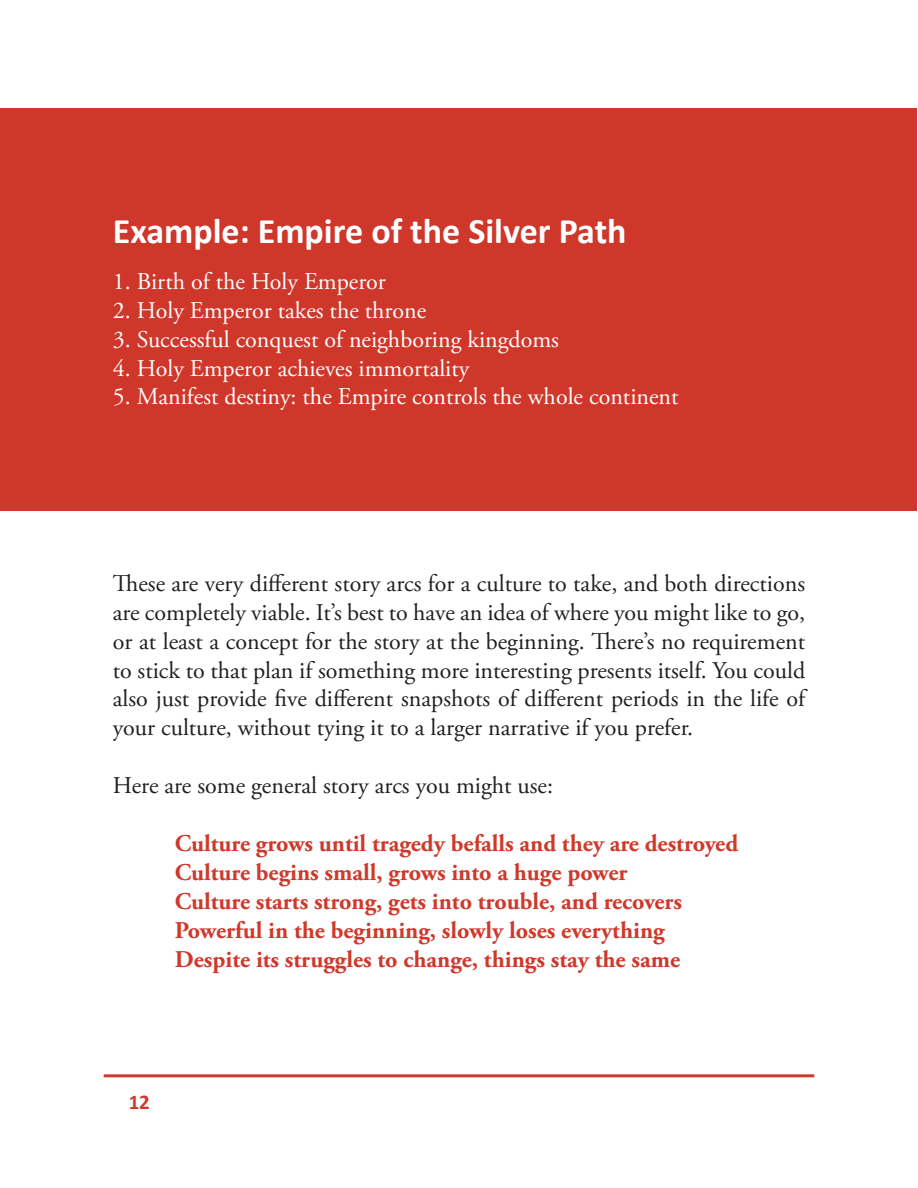
<style>
.page{position:relative;width:918px;height:1188px;background:#fff}
.page>*{position:absolute;margin:0;border:0;box-sizing:border-box;transform-origin:0 0}
.t1{font:700 36px "Calibri";color:#fff}
.t2{font:24px/28.8px "Adobe Garamond Pro";color:#231f20;text-align:justify}
.t3{font:700 24px "Adobe Garamond Pro";color:#cf392b}
.t4{font:24px "Adobe Garamond Pro";color:#fff}
.t5{font:700 21px "Calibri";color:#cf392b}
</style>
<div class="page">
<hr style="left:104px;top:1074px;width:710px;height:3px;background:#cf392b">
<div style="left:1px;top:109px;width:916px;height:402px;background:#cf372b"></div>
<p class="t1" style="left:113px;top:205px;width:515px">Example: Empire of the Silver Path</p>
<p class="t4" style="left:113px;top:267px;width:275px">1. Birth of the Holy Emperor</p>
<p class="t4" style="left:113px;top:296px;width:315px">2. Holy Emperor takes the throne</p>
<p class="t4" style="left:113px;top:325px;width:448px">3. Successful conquest of neighboring kingdoms</p>
<p class="t4" style="left:113px;top:354px;width:358px">4. Holy Emperor achieves immortality</p>
<p class="t4" style="left:113px;top:382px;width:567px">5. Manifest destiny: the Empire controls the whole continent</p>
<p class="t2" style="left:113px;top:570px;width:694px">These are very different story arcs for a culture to take, and both directions are completely viable. It’s best to have an idea of where you might like to go, or at least a concept for the story at the beginning. There’s no requirement to stick to that plan if something more interesting presents itself. You could also just provide five different snapshots of different periods in the life of your culture, without tying it to a larger narrative if you prefer.</p>
<p class="t2" style="left:113px;top:772px;width:442px">Here are some general story arcs you might use:</p>
<p class="t3" style="left:175px;top:830px;width:565px">Culture grows until tragedy befalls and they are destroyed</p>
<p class="t3" style="left:175px;top:859px;width:454px">Culture begins small, grows into a huge power</p>
<p class="t3" style="left:175px;top:887px;width:509px">Culture starts strong, gets into trouble, and recovers</p>
<p class="t3" style="left:175px;top:916px;width:491px">Powerful in the beginning, slowly loses everything</p>
<p class="t3" style="left:175px;top:945px;width:507px">Despite its struggles to change, things stay the same</p>
<p class="t5" style="left:129px;top:1087px;width:23px">12</p>
</div>
